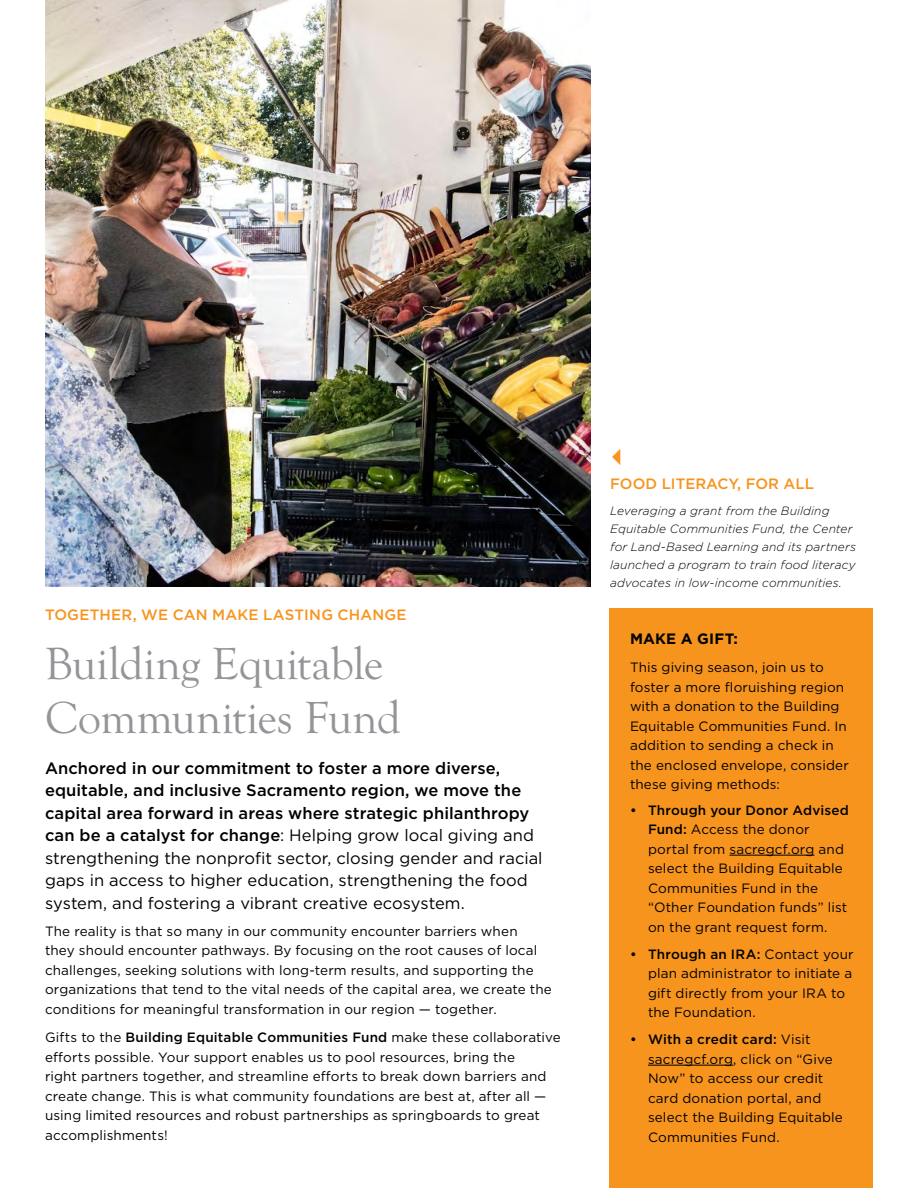
<style>
.page{position:relative;width:918px;height:1188px;background:#fff}
.page>*{position:absolute;margin:0;border:0;box-sizing:border-box;transform-origin:0 0}
.H1_statements_large{font:46.5px/54px "Goudy Old Sty";letter-spacing:-.01em;color:#939598}
.H1_statements_large-2{font:16.5px/22.5px "Gotham";color:#000}
.BODY{font:500 15px "Gotham";letter-spacing:.01em;color:#f7941e}
.H1_statements_large-3{font:700 15px "Gotham";letter-spacing:.015em;color:#000}
.H1_statements_large-4{font:13.5px/19.5px "Gotham";letter-spacing:.01em;color:#000}
.t1{font:italic 300 12px/18px "Gotham";letter-spacing:.01em;color:#000}
.s1{font-weight:500}
</style>
<div class="page">
<div style="left:609px;top:608px;width:264px;height:580px;background:#f7941e"></div>
<hr style="left:729px;top:855px;width:85px;height:1px;background:#000">
<hr style="left:648px;top:1065px;width:85px;height:1px;background:#000">
<img style="left:45px;top:0;width:546px;height:587px">
<p class="BODY" style="left:45px;top:605px;width:363px">TOGETHER, WE CAN MAKE LASTING CHANGE</p>
<p class="H1_statements_large" style="left:45px;top:638px;width:357px">Building Equitable<br>Communities Fund</p>
<p class="H1_statements_large-2" style="left:45px;top:756px;width:499px"><span class="s1">Anchored in our commitment to foster a more diverse, equitable, and inclusive Sacramento region, we move the capital area forward in areas where strategic philanthropy can be a catalyst for change</span>: Helping grow local giving and strengthening the nonprofit sector, closing gender and racial gaps in access to higher education, strengthening the food system, and fostering a vibrant creative ecosystem.</p>
<p class="H1_statements_large-4" style="left:45px;top:921px;width:508px">The reality is that so many in our community encounter barriers when<br>they should encounter pathways. By focusing on the root causes of local challenges, seeking solutions with long-term results, and supporting the organizations that tend to the vital needs of the capital area, we create the conditions for meaningful transformation in our region — together.</p>
<p class="H1_statements_large-4" style="left:45px;top:1027px;width:517px">Gifts to the <span class="s1">Building Equitable Communities Fund</span> make these collaborative efforts possible. Your support enables us to pool resources, bring the<br>right partners together, and streamline efforts to break down barriers and create change. This is what community foundations are best at, after all — using limited resources and robust partnerships as springboards to great accomplishments!</p>
<p class="BODY" style="left:610px;top:474px;width:205px">FOOD LITERACY, FOR ALL</p>
<p class="t1" style="left:610px;top:501px;width:247px">Leveraging a grant from the Building Equitable Communities Fund, the Center for Land-Based Learning and its partners launched a program to train food literacy advocates in low-income communities.</p>
<p class="H1_statements_large-3" style="left:630px;top:629px;width:109px">MAKE A GIFT:</p>
<p class="H1_statements_large-4" style="left:630px;top:657px;width:220px">This giving season, join us to foster a more floruishing region with a donation to the Building<br>Equitable Communities Fund. In addition to sending a check in the enclosed envelope, consider these giving methods:</p>
<p class="H1_statements_large-4" style="left:648px;top:800px;width:202px;text-indent:-18px"><span class="s1">• Through your Donor Advised<br>Fund:</span> Access the donor portal from sacregcf.org and select the Building Equitable<br>Communities Fund in the “Other Foundation funds” list on the grant request form.</p>
<p class="H1_statements_large-4" style="left:648px;top:944px;width:207px;text-indent:-18px"><span class="s1">• Through an IRA:</span> Contact your plan administrator to initiate a gift directly from your IRA to the Foundation.</p>
<p class="H1_statements_large-4" style="left:648px;top:1029px;width:196px;text-indent:-18px"><span class="s1">• With a credit card:</span> Visit sacregcf.org, click on “Give<br>Now” to access our credit card donation portal, and select the Building Equitable<br>Communities Fund.</p>
</div>
